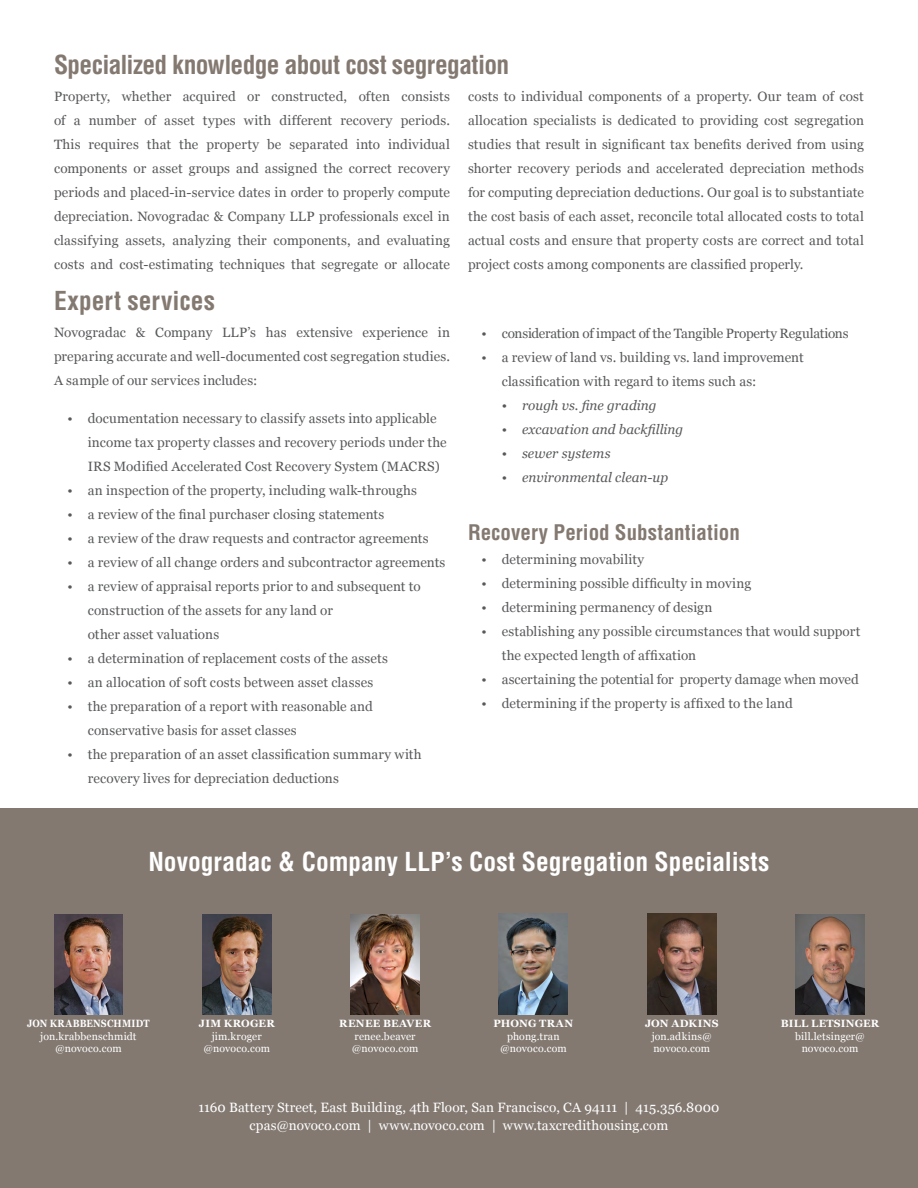
<style>
.page{position:relative;width:918px;height:1188px;background:#fff}
.page>*{position:absolute;margin:0;border:0;box-sizing:border-box;transform-origin:0 0}
.t1{font:700 condensed 25.5px "Helvetica";color:#fff}
.t2{font:700 condensed 25.5px "Helvetica";letter-spacing:-.025em;color:#837971}
.t3{font:700 condensed 25.5px "Helvetica";letter-spacing:.005em;color:#837971}
.t4{font:700 condensed 21px "Helvetica";letter-spacing:.005em;color:#837971}
.t5{font:13.5px/24px "Georgia";letter-spacing:.01em;color:#58595b}
.t6{font:13.5px/18px "Georgia";letter-spacing:.01em;color:#fff;text-align:center}
.t7{font:italic 13.5px "Georgia";letter-spacing:.005em;color:#58595b}
.t8{font:13.5px "Georgia";letter-spacing:-.02em;color:#58595b}
.t9{font:10.5px/12.6px "Georgia";letter-spacing:.01em;color:#fff;text-align:center}
.t10{font:700 10.5px "Georgia";letter-spacing:.02em;color:#fff}
.t11{font:700 10.5px "Georgia";letter-spacing:.02em;color:#fff;scale:.86 1}
</style>
<div class="page">
<div style="left:0;top:809px;width:918px;height:379px;background:#837971"></div>
<img style="left:351px;top:914px;width:68px;height:100px">
<img style="left:203px;top:914px;width:68px;height:100px">
<img style="left:54px;top:914px;width:69px;height:100px">
<img style="left:647px;top:914px;width:69px;height:100px">
<img style="left:499px;top:914px;width:69px;height:100px">
<img style="left:796px;top:914px;width:69px;height:100px">
<h1 class="t2" style="left:54px;top:49px;width:457px">Specialized knowledge about cost segregation</h1>
<p class="t5" style="left:54px;top:85px;width:398px;text-align:justify">Property, whether acquired or constructed, often consists of a number of asset types with different recovery periods.<br>This requires that the property be separated into individual components or asset groups and assigned the correct recovery periods and placed-in-service dates in order to properly compute depreciation. Novogradac &amp; Company LLP professionals excel in classifying assets, analyzing their components, and evaluating costs and cost-estimating techniques that segregate or allocate</p>
<p class="t5" style="left:468px;top:85px;width:398px;text-align:justify">costs to individual components of a property. Our team of cost allocation specialists is dedicated to providing cost segregation studies that result in significant tax benefits derived from using shorter recovery periods and accelerated depreciation methods for computing depreciation deductions. Our goal is to substantiate the cost basis of each asset, reconcile total allocated costs to total actual costs and ensure that property costs are correct and total project costs among components are classified properly.</p>
<h1 class="t3" style="left:54px;top:285px;width:163px">Expert services</h1>
<p class="t5" style="left:54px;top:321px;width:398px;text-align:justify">Novogradac &amp; Company LLP’s has extensive experience in preparing accurate and well-documented cost segregation studies.<br>A sample of our services includes:</p>
<p class="t5" style="left:88px;top:407px;width:361px;text-indent:-20px">• documentation necessary to classify assets into applicable income tax property classes and recovery periods under the<br>IRS Modified Accelerated Cost Recovery System (MACRS)</p>
<p class="t5" style="left:68px;top:479px;width:351px">• an inspection of the property, including walk-throughs</p>
<p class="t5" style="left:68px;top:503px;width:318px">• a review of the final purchaser closing statements</p>
<p class="t5" style="left:68px;top:527px;width:363px">• a review of the draw requests and contractor agreements</p>
<p class="t5" style="left:68px;top:551px;width:379px">• a review of all change orders and subcontractor agreements</p>
<p class="t5" style="left:88px;top:575px;width:334px;text-indent:-20px">• a review of appraisal reports prior to and subsequent to construction of the assets for any land or<br>other asset valuations</p>
<p class="t5" style="left:68px;top:647px;width:322px">• a determination of replacement costs of the assets</p>
<p class="t5" style="left:68px;top:671px;width:307px">• an allocation of soft costs between asset classes</p>
<p class="t5" style="left:88px;top:695px;width:287px;text-indent:-20px">• the preparation of a report with reasonable and conservative basis for asset classes</p>
<p class="t5" style="left:88px;top:743px;width:336px;text-indent:-20px">• the preparation of an asset classification summary with recovery lives for depreciation deductions</p>
<p class="t8" style="left:482px;top:325px;width:369px">• consideration of impact of the Tangible Property Regulations</p>
<p class="t5" style="left:502px;top:345px;width:303px;text-indent:-20px">• a review of land vs. building vs. land improvement classification with regard to items such as:</p>
<p class="t7" style="left:502px;top:396px;width:156px">• rough vs. fine grading</p>
<p class="t7" style="left:502px;top:420px;width:183px">• excavation and backfilling</p>
<p class="t7" style="left:502px;top:444px;width:110px">• sewer systems</p>
<p class="t7" style="left:502px;top:468px;width:168px">• environmental clean-up</p>
<h2 class="t4" style="left:468px;top:519px;width:273px">Recovery Period Substantiation</h2>
<p class="t5" style="left:482px;top:548px;width:164px">• determining movability</p>
<p class="t5" style="left:482px;top:572px;width:271px">• determining possible difficulty in moving</p>
<p class="t5" style="left:482px;top:596px;width:232px">• determining permanency of design</p>
<p class="t5" style="left:502px;top:620px;width:360px;text-indent:-20px">• establishing any possible circumstances that would support the expected length of affixation</p>
<p class="t5" style="left:482px;top:668px;width:379px">• ascertaining the potential for property damage when moved</p>
<p class="t5" style="left:482px;top:692px;width:313px">• determining if the property is affixed to the land</p>
<h1 class="t1" style="left:148px;top:845px;width:623px">Novogradac &amp; Company LLP’s Cost Segregation Specialists</h1>
<p class="t11" style="left:27px;top:1017px;width:144px">JON KRABBENSCHMIDT</p>
<p class="t9" style="left:40px;top:1030px;width:98px">jon.krabbenschmidt @novoco.com</p>
<p class="t10" style="left:199px;top:1017px;width:77px">JIM KROGER</p>
<p class="t9" style="left:204px;top:1030px;width:68px">jim.kroger @novoco.com</p>
<p class="t10" style="left:339px;top:1017px;width:94px">RENEE BEAVER</p>
<p class="t9" style="left:352px;top:1030px;width:68px;text-align:left">renee.beaver @novoco.com</p>
<p class="t10" style="left:494px;top:1017px;width:81px">PHONG TRAN</p>
<p class="t9" style="left:500px;top:1030px;width:68px">phong.tran @novoco.com</p>
<p class="t10" style="left:645px;top:1017px;width:75px">JON ADKINS</p>
<p class="t9" style="left:652px;top:1030px;width:62px;text-align:left">jon.adkins@ novoco.com</p>
<p class="t6" style="left:198px;top:1098px;width:523px">1160 Battery Street, East Building, 4th Floor, San Francisco, CA 94111 | 415.356.8000 cpas@novoco.com | www.novoco.com | www.taxcredithousing.com</p>
<p class="t10" style="left:781px;top:1017px;width:100px">BILL LETSINGER</p>
<p class="t9" style="left:795px;top:1030px;width:71px">bill.letsinger@ novoco.com</p>
</div>
